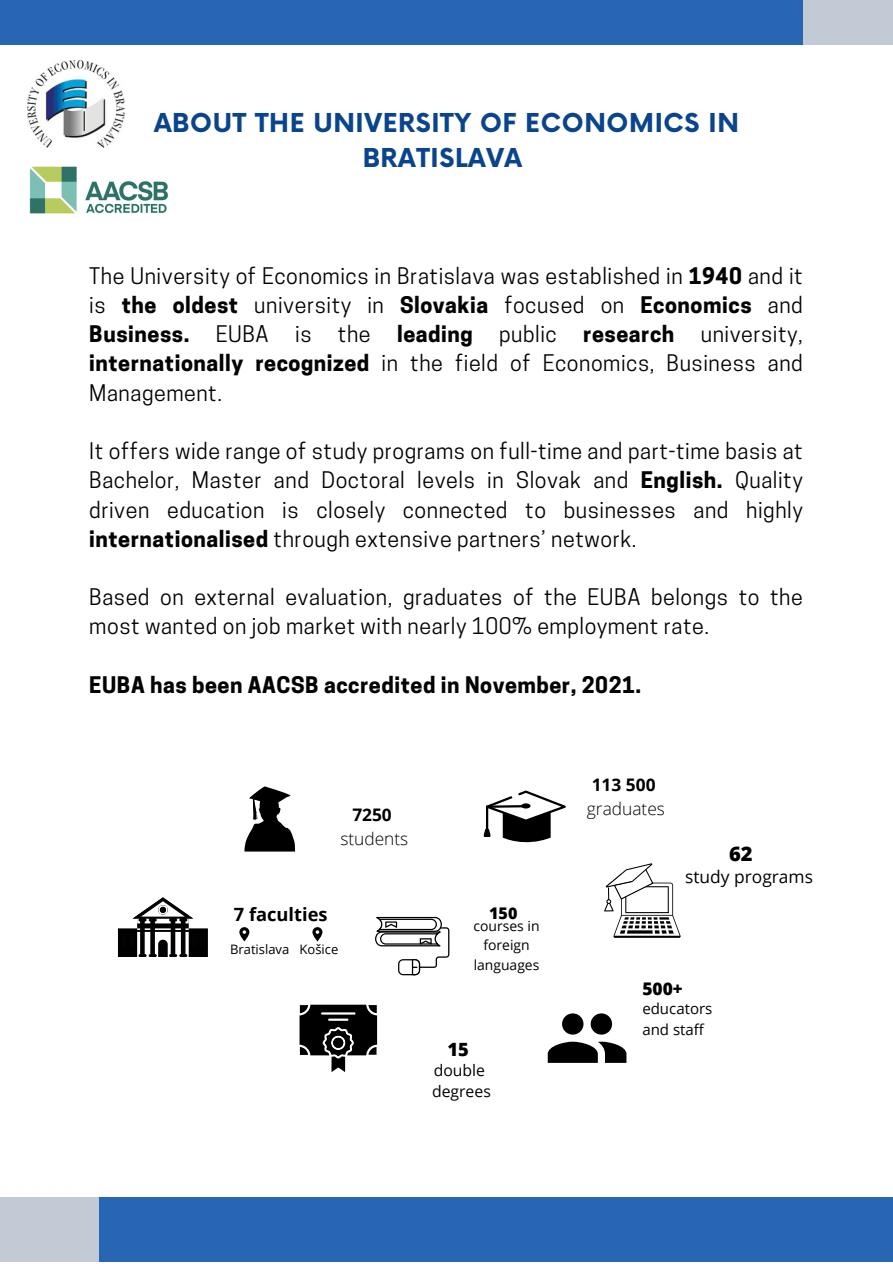
<style>
.page{position:relative;width:893px;height:1264px;background:#fff}
.page>*{position:absolute;margin:0;border:0;box-sizing:border-box;transform-origin:0 0}
.t1{font:700 25.35px/34.8px "Now";letter-spacing:.025em;color:#0a448b;text-align:center}
.t2{font:21.45px/29.2px "Cooper Hewitt";letter-spacing:.025em;color:#020304;text-align:justify}
.t3{font:700 21.45px "Cooper Hewitt";letter-spacing:.025em;color:#020304}
.t4{font:800 20.1px "Open Sans";color:#000}
.t5{font:700 18.3px "Open Sans";color:#000}
.t6{font:800 18.3px "Open Sans";color:#000}
.t7{font:17.4px "Open Sans";color:#000}
.t8{font:300 17.4px "Open Sans";color:#000}
.t9{font:700 17.4px "Open Sans";color:#000}
.t10{font:800 17.4px "Open Sans";color:#000}
.t11{font:300 17.25px "Open Sans";color:#000}
.t12{font:700 17.25px "Open Sans";color:#000}
.t13{font:800 16.05px "Open Sans";color:#000}
.t14{font:15.75px "Open Sans";color:#000}
.t15{font:15px "Open Sans";color:#000}
.t16{font:13.95px/19.4px "Open Sans";color:#000;text-align:center}
.t17{font:13.05px "Open Sans";color:#000}
.s1{font-weight:700}
</style>
<div class="page">
<svg style="left:239px;top:927px;width:10px;height:14px"></svg>
<svg style="left:312px;top:927px;width:10px;height:14px"></svg>
<svg style="left:118px;top:897px;width:90px;height:59px"></svg>
<svg style="left:547px;top:1013px;width:79px;height:49px"></svg>
<svg style="left:299px;top:1004px;width:78px;height:68px"></svg>
<svg style="left:604px;top:863px;width:76px;height:74px"></svg>
<svg style="left:375px;top:916px;width:74px;height:59px"></svg>
<svg style="left:483px;top:790px;width:82px;height:53px"></svg>
<svg style="left:244px;top:786px;width:51px;height:65px"></svg>
<div style="left:0;top:0;width:809px;height:45px;background:#2865b2"></div>
<div style="left:803px;top:0;width:89px;height:45px;background:#c1cad5"></div>
<div style="left:0;top:1197px;width:108px;height:65px;background:#c1cad5"></div>
<div style="left:99px;top:1197px;width:793px;height:65px;background:#2865b2"></div>
<img style="left:28px;top:60px;width:97px;height:88px">
<img style="left:29px;top:166px;width:140px;height:48px">
<p class="t1" style="left:154px;top:107px;width:586px">ABOUT THE UNIVERSITY OF ECONOMICS IN<br>BRATISLAVA</p>
<p class="t2" style="left:89px;top:263px;width:715px">The University of Economics in Bratislava was established in <span class="s1">1940</span> and it is <span class="s1">the oldest</span> university in <span class="s1">Slovakia</span> focused on <span class="s1">Economics</span> and <span class="s1">Business.</span> EUBA is the <span class="s1">leading</span> public <span class="s1">research</span> university, <span class="s1">internationally recognized</span> in the field of Economics, Business and Management.</p>
<p class="t2" style="left:89px;top:439px;width:715px">It offers wide range of study programs on full-time and part-time basis at Bachelor, Master and Doctoral levels in Slovak and <span class="s1">English.</span> Quality driven education is closely connected to businesses and highly <span class="s1">internationalised</span> through extensive partners’ network.</p>
<p class="t2" style="left:89px;top:585px;width:715px">Based on external evaluation, graduates of the EUBA belongs to the most wanted on job market with nearly 100% employment rate.</p>
<p class="t3" style="left:89px;top:677px;width:553px">EUBA has been AACSB accredited in November, 2021.</p>
<p class="t12" style="left:352px;top:802px;width:41px">7250</p>
<p class="t11" style="left:340px;top:826px;width:69px">students</p>
<p class="t5" style="left:234px;top:901px;width:95px">7 faculties</p>
<p class="t17" style="left:230px;top:940px;width:110px">Bratislava Košice</p>
<p class="t13" style="left:489px;top:901px;width:30px">150</p>
<p class="t16" style="left:473px;top:916px;width:67px">courses in foreign languages</p>
<p class="t6" style="left:447px;top:1036px;width:23px">15</p>
<p class="t14" style="left:433px;top:1058px;width:53px">double</p>
<p class="t14" style="left:432px;top:1080px;width:60px">degrees</p>
<p class="t9" style="left:591px;top:772px;width:65px">113 500</p>
<p class="t8" style="left:587px;top:796px;width:80px">graduates</p>
<p class="t4" style="left:729px;top:839px;width:25px">62</p>
<p class="t7" style="left:685px;top:864px;width:129px">study programs</p>
<p class="t10" style="left:642px;top:976px;width:42px">500+</p>
<p class="t15" style="left:642px;top:997px;width:72px">educators</p>
<p class="t15" style="left:642px;top:1018px;width:63px">and staff</p>
</div>
